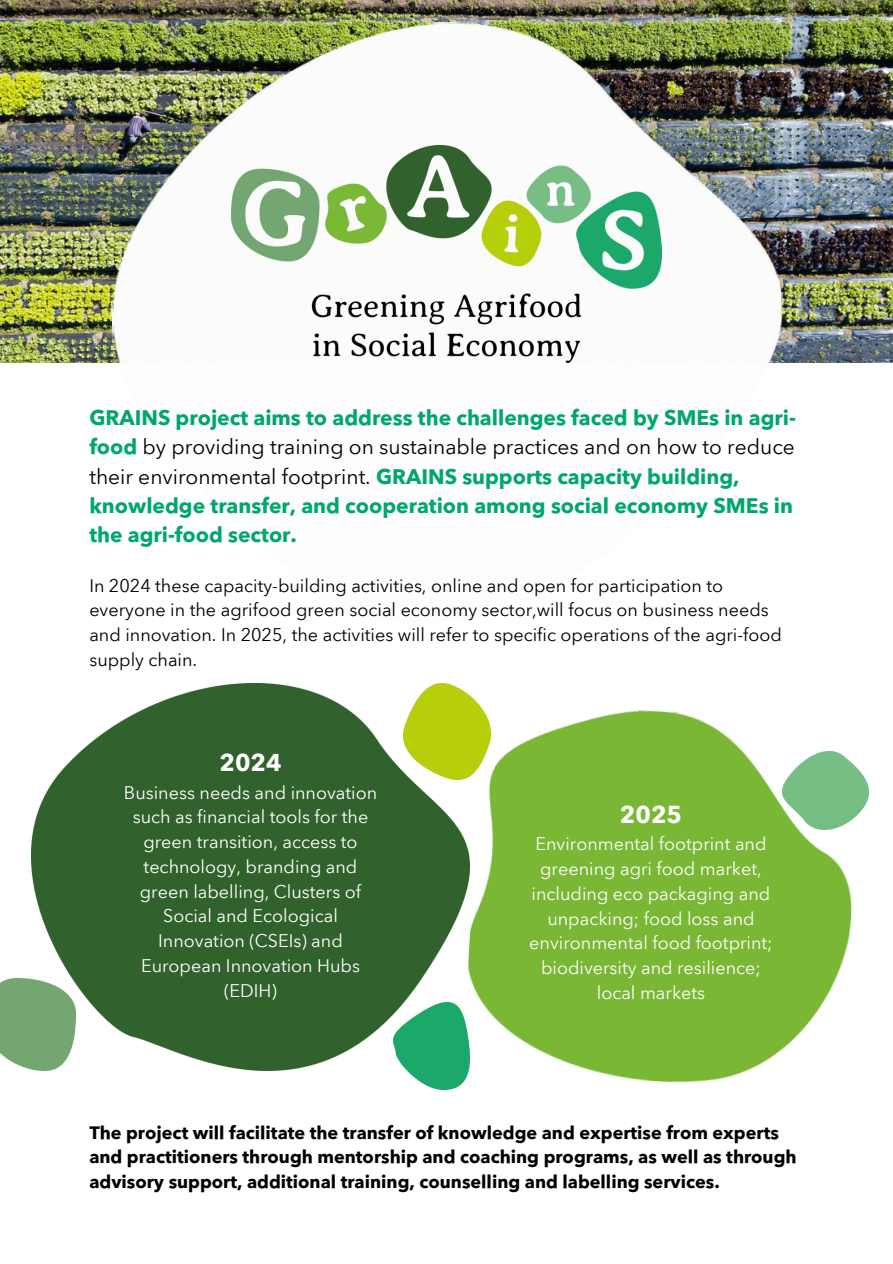
<style>
.page{position:relative;width:893px;height:1264px;background:#fff}
.page>*{position:absolute;margin:0;border:0;box-sizing:border-box;transform-origin:0 0}
.t1{font:700 24px "Avenir Next Arabic";color:#fff}
.t2{font:700 21px/29.2px "Avenir Next Arabic";color:#00a76b}
.t3{font:18px/24.8px "Avenir Next Arabic";color:#fff;text-align:center}
.t4{font:18px/24.8px "Avenir Next Arabic";color:#000}
.t5{font:700 18px/24.8px "Avenir Next Arabic";color:#000}
.s1{font-weight:400;color:#000}
</style>
<div class="page">
<img style="left:0;top:0;width:892px;height:362px">
<img style="left:103px;top:12px;width:687px;height:351px">
<img style="left:232px;top:145px;width:429px;height:218px">
<img style="left:32px;top:683px;width:430px;height:387px">
<img style="left:462px;top:710px;width:390px;height:373px">
<img style="left:403px;top:683px;width:88px;height:96px">
<img style="left:393px;top:1002px;width:76px;height:87px">
<img style="left:782px;top:751px;width:86px;height:78px">
<img style="left:0;top:978px;width:75px;height:92px">
<p class="t2" style="left:89px;top:403px;width:708px">GRAINS project aims to address the challenges faced by SMEs in agri&shy;food <span class="s1">by providing training on sustainable practices and on how to reduce their environmental footprint.</span> GRAINS supports capacity building, knowledge transfer, and cooperation among social economy SMEs in the agri-food sector.</p>
<p class="t4" style="left:89px;top:573px;width:694px">In 2024 these capacity-building activities, online and open for participation to everyone in the agrifood green social economy sector,will focus on business needs and innovation. In 2025, the activities will refer to specific operations of the agri-food supply chain.</p>
<p class="t1" style="left:219px;top:749px;width:64px">2024</p>
<p class="t3" style="left:124px;top:780px;width:255px">Business needs and innovation such as financial tools for the green transition, access to technology, branding and green labelling, Clusters of<br>Social and Ecological<br>Innovation (CSEIs) and<br>European Innovation Hubs (EDIH)</p>
<p class="t1" style="left:620px;top:801px;width:64px">2025</p>
<p class="t3" style="left:529px;top:831px;width:245px">Environmental footprint and greening agri food market, including eco packaging and unpacking; food loss and environmental food footprint; biodiversity and resilience; local markets</p>
<p class="t5" style="left:89px;top:1119px;width:708px">The project will facilitate the transfer of knowledge and expertise from experts and practitioners through mentorship and coaching programs, as well as through advisory support, additional training, counselling and labelling services.</p>
</div>
